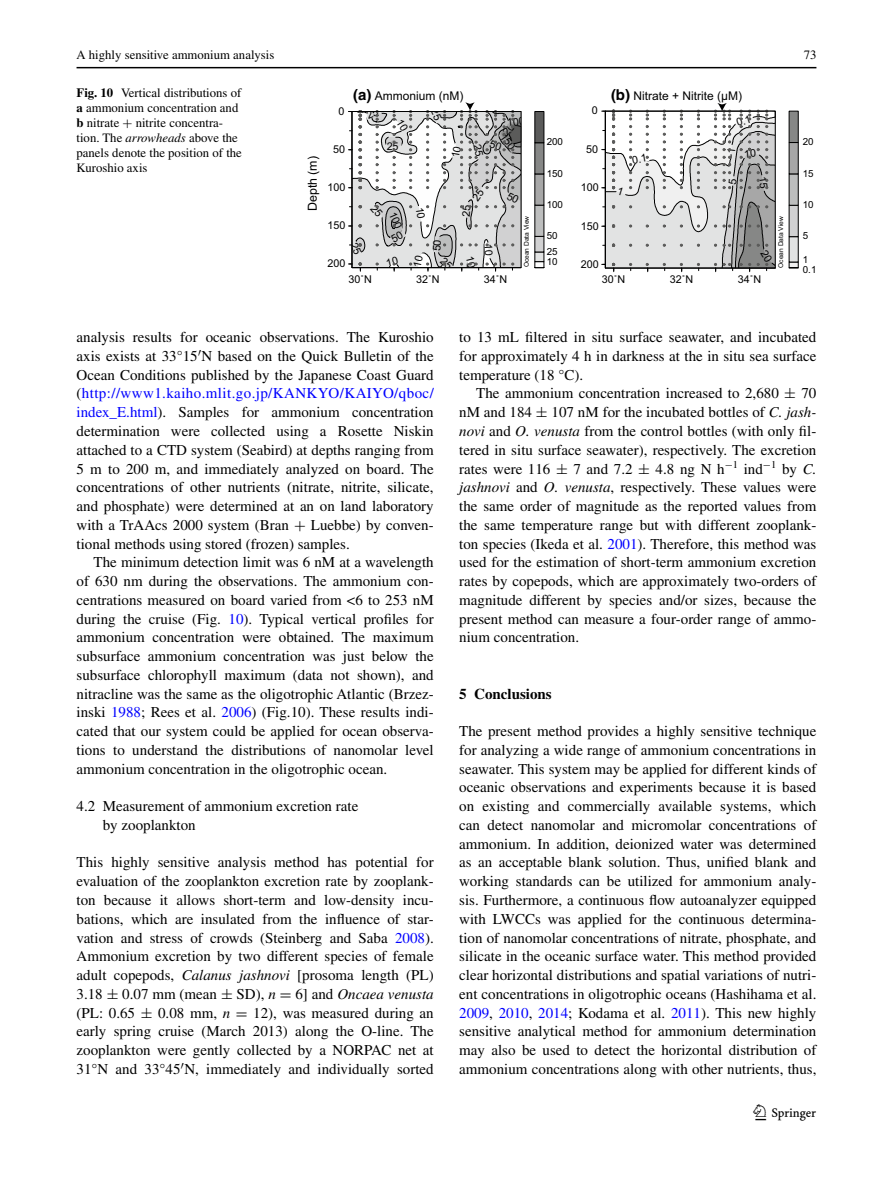
<style>
.page{position:relative;width:893px;height:1187px;background:#fff}
.page>*{position:absolute;margin:0;border:0;box-sizing:border-box;transform-origin:0 0}
.t1{font:22.5px "Springnew";color:#000}
.t2{font:15px/18.8px "Times";color:#000;text-align:justify}
.t3{font:700 15px "Times";color:#000}
.t4{font:12.75px/15px "Times";color:#000}
.t5{font:12.45px "Arial";color:#000}
.t6{font:12px "Arial";color:#000}
.t7{font:10.8px "Arial";color:#000}
.t8{font:9.75px "Arial";color:#000}
.t9{font:6.6px "Arial";color:#000}
.s1{font-weight:700}
.s2{font-family:"MTSY"}
.s3{font-style:italic}
.s4{font-family:"Helvetica";font-weight:700;font-size:15px}
.s5{color:#00f}
</style>
<div class="page">
<hr style="left:77px;top:67px;width:739px;height:1px;background:#000">
<svg style="left:534px;top:111px;width:242px;height:157px"></svg>
<svg style="left:789px;top:262px;width:9px;height:6px"></svg>
<div style="left:789px;top:236px;width:9px;height:26px;background:#e2e3e3"></div>
<div style="left:789px;top:205px;width:9px;height:32px;background:#d1d1d2"></div>
<div style="left:789px;top:174px;width:9px;height:31px;background:#bdbebe"></div>
<div style="left:789px;top:142px;width:9px;height:32px;background:#a7a7a7"></div>
<div style="left:789px;top:111px;width:9px;height:32px;background:#868786;border:1px solid #000"></div>
<svg style="left:348px;top:102px;width:174px;height:169px"></svg>
<svg style="left:602px;top:103px;width:173px;height:169px"></svg>
<p class="t4" style="left:77px;top:48px;width:199px">A highly sensitive ammonium analysis</p>
<p class="t4" style="left:804px;top:48px;width:14px">73</p>
<p class="t4" style="left:77px;top:85px;width:167px"><span class="s1">Fig. 10</span> Vertical distributions of <span class="s1">a</span> ammonium concentration and <span class="s1">b</span> nitrate <span class="s2">+</span> nitrite concentra&shy;tion. The <span class="s3">arrowheads</span> above the panels denote the position of the<br>Kuroshio axis</p>
<p class="t6" style="left:353px;top:88px;width:112px"><span class="s4">(a)</span> Ammonium (nM)</p>
<p class="t6" style="left:611px;top:87px;width:133px"><span class="s4">(b)</span> Nitrate + Nitrite (µM)</p>
<p class="t7" style="left:592px;top:104px;width:7px">0</p>
<p class="t7" style="left:339px;top:104px;width:7px">0</p>
<p class="t8" style="left:547px;top:135px;width:18px">200</p>
<p class="t7" style="left:586px;top:142px;width:13px">50</p>
<p class="t7" style="left:333px;top:142px;width:13px">50</p>
<p class="t5" style="left:304px;top:211px;width:57px;rotate:-90deg">Depth (m)</p>
<p class="t8" style="left:547px;top:167px;width:18px">150</p>
<p class="t7" style="left:328px;top:180px;width:19px">100</p>
<p class="t7" style="left:581px;top:180px;width:19px">100</p>
<p class="t8" style="left:547px;top:198px;width:18px">100</p>
<p class="t7" style="left:328px;top:218px;width:19px">150</p>
<p class="t7" style="left:328px;top:256px;width:19px">200</p>
<p class="t9" style="left:522px;top:267px;width:53px;rotate:-90deg">Ocean Data View</p>
<p class="t8" style="left:547px;top:229px;width:12px">50</p>
<p class="t8" style="left:547px;top:245px;width:12px">25</p>
<p class="t8" style="left:547px;top:255px;width:12px">10</p>
<p class="t7" style="left:581px;top:219px;width:19px">150</p>
<p class="t7" style="left:581px;top:257px;width:19px">200</p>
<p class="t7" style="left:349px;top:272px;width:25px">30˚N</p>
<p class="t7" style="left:416px;top:272px;width:25px">32˚N</p>
<p class="t7" style="left:484px;top:272px;width:25px">34˚N</p>
<p class="t7" style="left:602px;top:272px;width:25px">30˚N</p>
<p class="t7" style="left:670px;top:272px;width:25px">32˚N</p>
<p class="t7" style="left:738px;top:272px;width:25px">34˚N</p>
<p class="t9" style="left:776px;top:268px;width:53px;rotate:-90deg">Ocean Data View</p>
<p class="t8" style="left:803px;top:135px;width:12px">20</p>
<p class="t8" style="left:803px;top:167px;width:12px">15</p>
<p class="t8" style="left:803px;top:198px;width:12px">10</p>
<p class="t8" style="left:803px;top:229px;width:7px">5</p>
<p class="t8" style="left:803px;top:253px;width:7px">1</p>
<p class="t8" style="left:803px;top:263px;width:15px">0.1</p>
<p class="t2" style="left:77px;top:327px;width:359px">analysis results for oceanic observations. The Kuroshio axis exists at 33°15 N based on the Quick Bulletin of the Ocean Conditions published by the Japanese Coast Guard (<span class="s5">http://www1.kaiho.mlit.go.jp/KANKYO/KAIYO/qboc/ index_E.html</span>). Samples for ammonium concentration determination were collected using a Rosette Niskin attached to a CTD system (Seabird) at depths ranging from 5 m to 200 m, and immediately analyzed on board. The concentrations of other nutrients (nitrate, nitrite, silicate, and phosphate) were determined at an on land laboratory with a TrAAcs 2000 system (Bran <span class="s2">+</span> Luebbe) by conven&shy;tional methods using stored (frozen) samples.</p>
<p class="t2" style="left:77px;top:552px;width:359px;text-indent:17px">The minimum detection limit was 6 nM at a wavelength of 630 nm during the observations. The ammonium con&shy;centrations measured on board varied from &lt;6 to 253 nM during the cruise (Fig. <span class="s5">10</span>). Typical vertical profiles for ammonium concentration were obtained. The maximum subsurface ammonium concentration was just below the subsurface chlorophyll maximum (data not shown), and nitracline was the same as the oligotrophic Atlantic (Brzez&shy;inski <span class="s5">1988</span>; Rees et al. <span class="s5">2006</span>) (Fig.10). These results indi&shy;cated that our system could be applied for ocean observa&shy;tions to understand the distributions of nanomolar level ammonium concentration in the oligotrophic ocean.</p>
<p class="t2" style="left:103px;top:796px;width:257px;text-indent:-26px">4.2 Measurement of ammonium excretion rate by zooplankton</p>
<p class="t2" style="left:77px;top:852px;width:359px">This highly sensitive analysis method has potential for evaluation of the zooplankton excretion rate by zooplank&shy;ton because it allows short-term and low-density incu&shy;bations, which are insulated from the influence of star&shy;vation and stress of crowds (Steinberg and Saba <span class="s5">2008</span>).<br>Ammonium excretion by two different species of female adult copepods, <span class="s3">Calanus jashnovi</span> [prosoma length (PL)<br>3.18 <span class="s2">±</span> 0.07 mm (mean <span class="s2">±</span> SD), <span class="s3">n</span> <span class="s2">=</span> 6] and <span class="s3">Oncaea venusta </span>(PL: 0.65 <span class="s2">±</span> 0.08 mm, <span class="s3">n</span> <span class="s2">=</span> 12), was measured during an early spring cruise (March 2013) along the O-line. The zooplankton were gently collected by a NORPAC net at 31°N and 33°45 N, immediately and individually sorted</p>
<p class="t2" style="left:459px;top:327px;width:359px">to 13 mL filtered in situ surface seawater, and incubated for approximately 4 h in darkness at the in situ sea surface temperature (18 °C).</p>
<p class="t2" style="left:459px;top:384px;width:359px;text-indent:17px">The ammonium concentration increased to 2,680 <span class="s2">±</span> 70 nM and 184 <span class="s2">±</span> 107 nM for the incubated bottles of <span class="s3">C. jash‑ novi</span> and <span class="s3">O. venusta</span> from the control bottles (with only fil&shy;tered in situ surface seawater), respectively. The excretion rates were 116 <span class="s2">±</span> 7 and 7.2 <span class="s2">±</span> 4.8 ng N h<sup>−</sup><sup>1</sup> ind<sup>−</sup><sup>1</sup> by <span class="s3">C. jashnovi</span> and <span class="s3">O. venusta</span>, respectively. These values were the same order of magnitude as the reported values from the same temperature range but with different zooplank&shy;ton species (Ikeda et al. <span class="s5">2001</span>). Therefore, this method was used for the estimation of short-term ammonium excretion rates by copepods, which are approximately two-orders of magnitude different by species and/or sizes, because the present method can measure a four-order range of ammo&shy;nium concentration.</p>
<p class="t3" style="left:459px;top:684px;width:94px">5 Conclusions</p>
<p class="t2" style="left:459px;top:721px;width:359px">The present method provides a highly sensitive technique for analyzing a wide range of ammonium concentrations in seawater. This system may be applied for different kinds of oceanic observations and experiments because it is based on existing and commercially available systems, which can detect nanomolar and micromolar concentrations of ammonium. In addition, deionized water was determined as an acceptable blank solution. Thus, unified blank and working standards can be utilized for ammonium analy&shy;sis. Furthermore, a continuous flow autoanalyzer equipped with LWCCs was applied for the continuous determina&shy;tion of nanomolar concentrations of nitrate, phosphate, and silicate in the oceanic surface water. This method provided clear horizontal distributions and spatial variations of nutri&shy;ent concentrations in oligotrophic oceans (Hashihama et al.<br><span class="s5">2009</span>, <span class="s5">2010</span>, <span class="s5">2014</span>; Kodama et al. <span class="s5">2011</span>). This new highly sensitive analytical method for ammonium determination may also be used to detect the horizontal distribution of ammonium concentrations along with other nutrients, thus,</p>
<h1 class="t1" style="left:755px;top:1104px;width:62px">1 3</h1>
</div>
